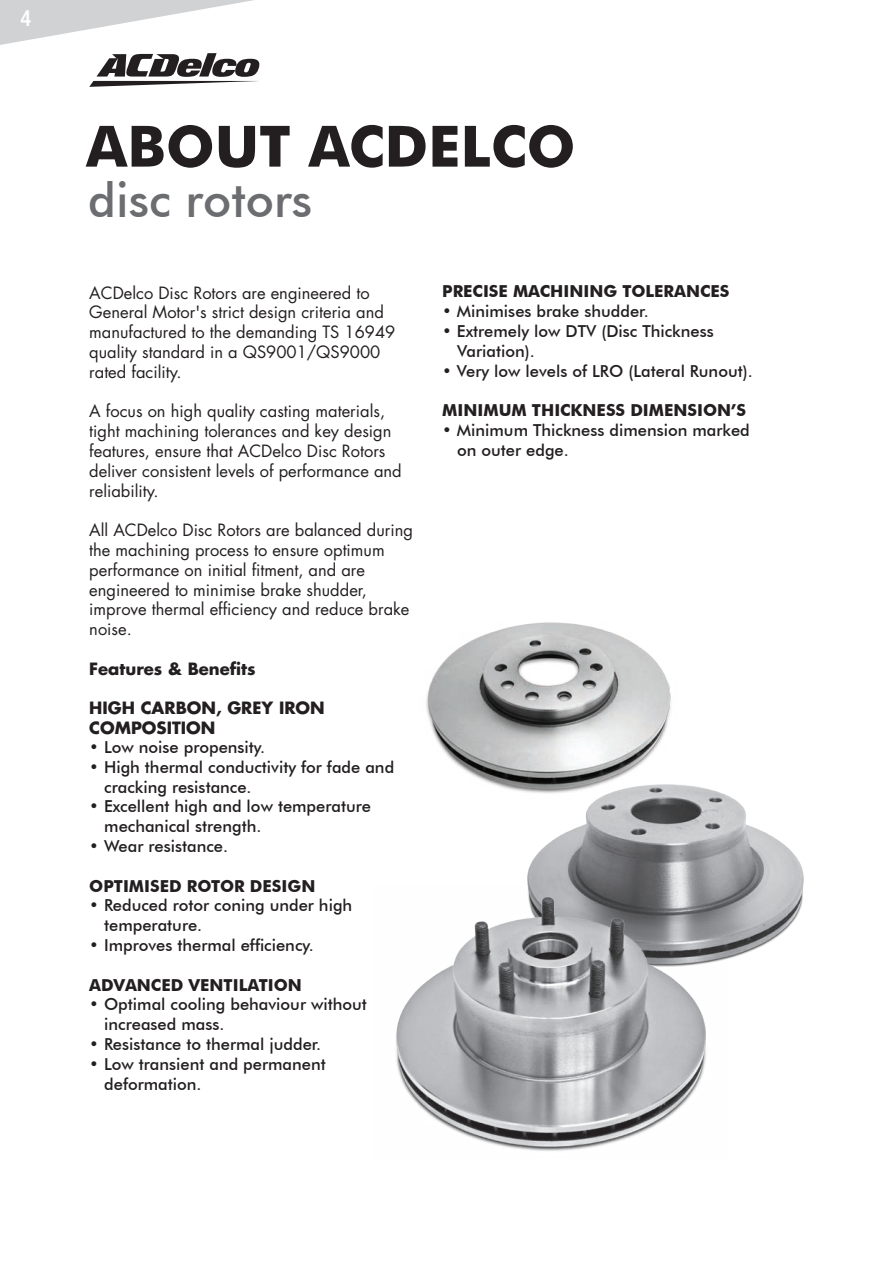
<style>
.page{position:relative;width:893px;height:1263px;background:#fff}
.page>*{position:absolute;margin:0;border:0;box-sizing:border-box;transform-origin:0 0}
.t1{font:700 57px "Futura BT";color:#231f20}
.t2{font:500 48px "Futura BT";color:#6c6d70}
.t3{font:500 condensed 22.5px "Helvetica Neue LT";color:#fff}
.t4{font:16.5px/19.8px "Futura Std";color:#231f20}
.t5{font:500 16.5px/19.8px "Futura BT";color:#231f20}
.t6{font:700 16.5px "Futura BT";color:#231f20}
.t7{font:700 16.5px/19.8px "Futura Std";color:#231f20}
</style>
<div class="page">
<svg style="left:0;top:0;width:254px;height:45px"></svg>
<svg style="left:89px;top:53px;width:170px;height:34px"></svg>
<img style="left:426px;top:622px;width:245px;height:169px">
<img style="left:517px;top:776px;width:287px;height:183px">
<img style="left:396px;top:887px;width:333px;height:264px">
<h3 class="t3" style="left:21px;top:5px;width:12px">4</h3>
<h1 class="t1" style="left:86px;top:112px;width:491px">ABOUT ACDELCO</h1>
<h2 class="t2" style="left:88px;top:171px;width:226px">disc rotors</h2>
<p class="t4" style="left:89px;top:283px;width:308px">ACDelco Disc Rotors are engineered to General Motor's strict design criteria and manufactured to the demanding TS 16949 quality standard in a QS9001/QS9000 rated facility.</p>
<p class="t4" style="left:89px;top:402px;width:314px">A focus on high quality casting materials, tight machining tolerances and key design features, ensure that ACDelco Disc Rotors deliver consistent levels of performance and reliability.</p>
<p class="t4" style="left:89px;top:520px;width:325px">All ACDelco Disc Rotors are balanced during the machining process to ensure optimum performance on initial fitment, and are engineered to minimise brake shudder, improve thermal efficiency and reduce brake noise.</p>
<p class="t7" style="left:89px;top:658px;width:168px">Features &amp; Benefits</p>
<p class="t7" style="left:89px;top:698px;width:237px">HIGH CARBON, GREY IRON<br>COMPOSITION</p>
<p class="t5" style="left:89px;top:737px;width:177px">• Low noise propensity.</p>
<p class="t5" style="left:104px;top:757px;width:292px;text-indent:-15px">• High thermal conductivity for fade and cracking resistance.</p>
<p class="t5" style="left:104px;top:796px;width:268px;text-indent:-15px">• Excellent high and low temperature mechanical strength.</p>
<p class="t5" style="left:89px;top:836px;width:140px">• Wear resistance.</p>
<p class="t6" style="left:89px;top:876px;width:228px">OPTIMISED ROTOR DESIGN</p>
<p class="t5" style="left:104px;top:895px;width:250px;text-indent:-15px">• Reduced rotor coning under high temperature.</p>
<p class="t5" style="left:89px;top:935px;width:226px">• Improves thermal efficiency.</p>
<p class="t6" style="left:89px;top:975px;width:214px">ADVANCED VENTILATION</p>
<p class="t5" style="left:104px;top:994px;width:264px;text-indent:-15px">• Optimal cooling behaviour without increased mass.</p>
<p class="t5" style="left:89px;top:1034px;width:233px">• Resistance to thermal judder.</p>
<p class="t5" style="left:104px;top:1054px;width:223px;text-indent:-15px">• Low transient and permanent deformation.</p>
<p class="t6" style="left:442px;top:282px;width:289px">PRECISE MACHINING TOLERANCES</p>
<p class="t5" style="left:442px;top:301px;width:208px">• Minimises brake shudder.</p>
<p class="t5" style="left:457px;top:321px;width:258px;text-indent:-15px">• Extremely low DTV (Disc Thickness<br>Variation).</p>
<p class="t5" style="left:442px;top:361px;width:312px">• Very low levels of LRO (Lateral Runout).</p>
<p class="t6" style="left:442px;top:400px;width:305px">MINIMUM THICKNESS DIMENSION’S</p>
<p class="t5" style="left:457px;top:420px;width:294px;text-indent:-15px">• Minimum Thickness dimension marked on outer edge.</p>
</div>
